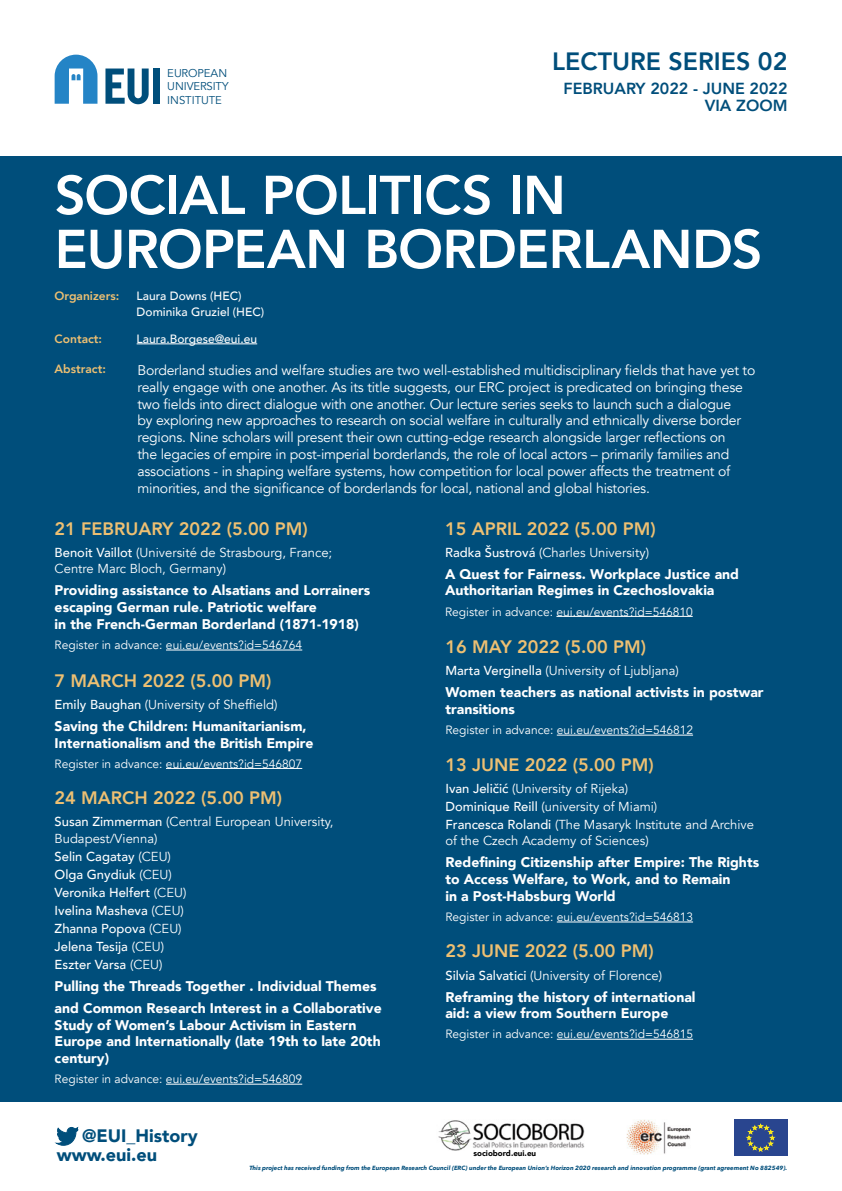
<style>
.page{position:relative;width:842px;height:1191px;background:#fff}
.page>*{position:absolute;margin:0;border:0;box-sizing:border-box;transform-origin:0 0}
.t1{font:800 54px/54px "Avenir";letter-spacing:-.015em;color:#fff}
.t2{font:800 25px "Avenir";color:#004e7b}
.t3{font:800 18px "Avenir";color:#eec072}
.t4{font:900 18px/18.8px "Avenir";color:#004e7b}
.t5{font:800 16px/17px "Avenir";color:#004e7b;text-align:right}
.t6{font:14px/16.8px "Avenir";letter-spacing:-.015em;color:#fff}
.t7{font:900 14px/16.8px "Avenir";color:#fff}
.t8{font:13px/16.8px "Avenir";color:#fff}
.t9{font:500 13px/18px "Avenir";color:#fff}
.t10{font:12px "Avenir";color:#fff}
.t11{font:500 12px/16px "Avenir";color:#fff}
.t12{font:800 12px "Avenir";color:#eec072}
.t13{font:11.3px/13.6px "Avenir";color:#004e7b}
.t14{font:900 8px "Avenir";color:#000}
.t15{font:italic 700 6px "Avenir Next";color:#004e7b}
.s1{font-weight:500}
.s2{font-weight:400}
</style>
<div class="page">
<div style="left:0;top:157px;width:842px;height:945px;background:#004e7b"></div>
<svg style="left:55px;top:55px;width:42px;height:49px"></svg>
<div style="left:153px;top:68px;width:7px;height:36px;background:#004e7b"></div>
<svg style="left:105px;top:68px;width:44px;height:36px"></svg>
<div style="left:734px;top:1119px;width:53px;height:37px;background:#29458f"></div>
<svg style="left:746px;top:1123px;width:28px;height:28px"></svg>
<svg style="left:54px;top:1126px;width:25px;height:20px"></svg>
<hr style="left:137px;top:343px;width:120px;height:1px;background:#fff">
<img style="left:626px;top:1119px;width:65px;height:36px">
<img style="left:438px;top:1120px;width:147px;height:30px">
<hr style="left:166px;top:649px;width:136px;height:1px;background:#fff">
<hr style="left:166px;top:768px;width:136px;height:1px;background:#fff">
<hr style="left:166px;top:1083px;width:136px;height:1px;background:#fff">
<hr style="left:556px;top:616px;width:137px;height:1px;background:#fff">
<hr style="left:557px;top:735px;width:136px;height:1px;background:#fff">
<hr style="left:557px;top:921px;width:136px;height:1px;background:#fff">
<hr style="left:557px;top:1039px;width:136px;height:1px;background:#fff">
<p class="t13" style="left:167px;top:66px;width:63px">EUROPEAN<br>UNIVERSITY<br>INSTITUTE</p>
<h2 class="t2" style="left:552px;top:42px;width:237px">LECTURE SERIES 02</h2>
<p class="t5" style="left:563px;top:80px;width:225px">FEBRUARY 2022 - JUNE 2022<br>VIA ZOOM</p>
<h1 class="t1" style="left:55px;top:168px;width:709px">SOCIAL POLITICS IN<br>EUROPEAN BORDERLANDS</h1>
<p class="t12" style="left:55px;top:286px;width:66px">Organizers:</p>
<p class="t11" style="left:137px;top:287px;width:129px">Laura Downs (HEC)<br>Dominika Gruziel (HEC)</p>
<p class="t12" style="left:55px;top:329px;width:49px">Contact:</p>
<p class="t11" style="left:137px;top:330px;width:122px">Laura.Borgese@eui.eu</p>
<p class="t6" style="left:137px;top:362px;width:619px">Borderland studies and welfare studies are two well-established multidisciplinary fields that have yet to really engage with one another. As its title suggests, our ERC project is predicated on bringing these two fields into direct dialogue with one another. Our lecture series seeks to launch such a dialogue<br>by exploring new approaches to research on social welfare in culturally and ethnically diverse border regions. Nine scholars will present their own cutting-edge research alongside larger reflections on<br>the legacies of empire in post-imperial borderlands, the role of local actors – primarily families and associations - in shaping welfare systems, how competition for local power affects the treatment of minorities, and the significance of borderlands for local, national and global histories.</p>
<p class="t12" style="left:55px;top:359px;width:53px">Abstract:</p>
<p class="t3" style="left:55px;top:514px;width:255px">21 FEBRUARY 2022 (5.00 PM)</p>
<p class="t8" style="left:55px;top:544px;width:279px"><span class="s1">Benoit Vaillot</span> (Université de Strasbourg, France;<br>Centre Marc Bloch, Germany)</p>
<p class="t7" style="left:55px;top:582px;width:317px">Providing assistance to Alsatians and Lorrainers escaping German rule. Patriotic welfare<br>in the French-German Borderland (1871-1918)</p>
<p class="t10" style="left:55px;top:638px;width:249px">Register in advance: eui.eu/events?id=546764</p>
<p class="t3" style="left:55px;top:666px;width:218px">7 MARCH 2022 (5.00 PM)</p>
<p class="t8" style="left:55px;top:696px;width:224px"><span class="s1">Emily Baughan</span> (University of Sheffield)</p>
<p class="t7" style="left:55px;top:717px;width:260px">Saving the Children: Humanitarianism,<br>Internationalism and the British Empire</p>
<p class="t10" style="left:55px;top:756px;width:249px">Register in advance: eui.eu/events?id=546807</p>
<p class="t3" style="left:55px;top:783px;width:229px">24 MARCH 2022 (5.00 PM)</p>
<p class="t8" style="left:55px;top:813px;width:280px"><span class="s1">Susan Zimmerman</span> (Central European University,<br>Budapest/Vienna)</p>
<p class="t9" style="left:55px;top:846px;width:133px">Selin Cagatay <span class="s2">(CEU)<br></span>Olga Gnydiuk <span class="s2">(CEU)<br></span>Veronika Helfert <span class="s2">(CEU)<br></span>Ivelina Masheva <span class="s2">(CEU)<br></span>Zhanna Popova <span class="s2">(CEU)<br></span>Jelena Tesija <span class="s2">(CEU)<br></span>Eszter Varsa <span class="s2">(CEU)</span></p>
<p class="t7" style="left:55px;top:974px;width:329px;line-height:22px">Pulling the Threads Together . Individual Themes and Common Research Interest in a Collaborative</p>
<p class="t7" style="left:55px;top:1016px;width:328px">Study of Women’s Labour Activism in Eastern<br>Europe and Internationally (late 19th to late 20th century)</p>
<p class="t10" style="left:55px;top:1072px;width:249px">Register in advance: eui.eu/events?id=546809</p>
<p class="t4" style="left:57px;top:1126px;width:143px;text-indent:25px">@EUI_History www.eui.eu</p>
<p class="t3" style="left:445px;top:514px;width:212px">15 APRIL 2022 (5.00 PM)</p>
<p class="t8" style="left:445px;top:544px;width:205px"><span class="s1">Radka Šustrová</span> (Charles University)</p>
<p class="t7" style="left:445px;top:565px;width:295px">A Quest for Fairness. Workplace Justice and<br>Authoritarian Regimes in Czechoslovakia</p>
<p class="t10" style="left:445px;top:604px;width:249px">Register in advance: eui.eu/events?id=546810</p>
<p class="t3" style="left:445px;top:633px;width:202px">16 MAY 2022 (5.00 PM)</p>
<p class="t8" style="left:445px;top:663px;width:235px"><span class="s1">Marta Verginella</span> (University of Ljubljana)</p>
<p class="t7" style="left:445px;top:684px;width:320px">Women teachers as national activists in postwar transitions</p>
<p class="t10" style="left:445px;top:723px;width:249px">Register in advance: eui.eu/events?id=546812</p>
<p class="t3" style="left:445px;top:750px;width:210px">13 JUNE 2022 (5.00 PM)</p>
<p class="t8" style="left:445px;top:779px;width:310px;line-height:18px"><span class="s1">Ivan Jeličić</span> (University of Rijeka)<br><span class="s1">Dominique Reill</span> (university of Miami)<br><span class="s1">Francesca Rolandi</span> (The Masaryk Institute and Archive</p>
<p class="t8" style="left:445px;top:833px;width:205px">of the Czech Academy of Sciences)</p>
<p class="t7" style="left:445px;top:854px;width:315px">Redefining Citizenship after Empire: The Rights to Access Welfare, to Work, and to Remain<br>in a Post-Habsburg World</p>
<p class="t10" style="left:445px;top:909px;width:249px">Register in advance: eui.eu/events?id=546813</p>
<p class="t3" style="left:445px;top:937px;width:210px">23 JUNE 2022 (5.00 PM)</p>
<p class="t8" style="left:445px;top:966px;width:218px"><span class="s1">Silvia Salvatici</span> (University of Florence)</p>
<p class="t7" style="left:445px;top:987px;width:252px">Reframing the history of international aid: a view from Southern Europe</p>
<p class="t10" style="left:445px;top:1027px;width:249px">Register in advance: eui.eu/events?id=546815</p>
<p class="t14" style="left:473px;top:1146px;width:64px">sociobord.eui.eu</p>
<p class="t15" style="left:249px;top:1162px;width:539px">This project has received funding from the European Research Council (ERC) under the European Union’s Horizon 2020 research and innovation programme (grant agreement No 882549).</p>
</div>
